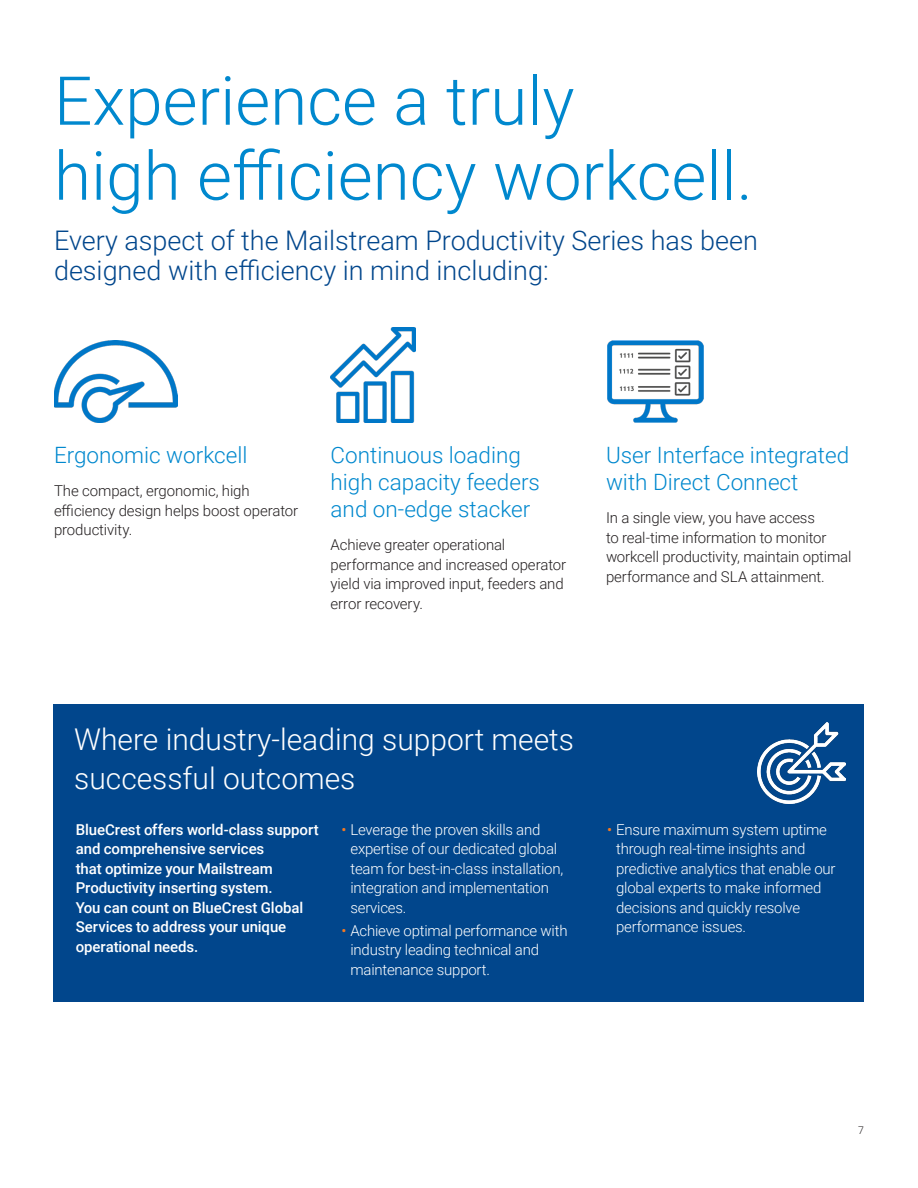
<style>
.page{position:relative;width:918px;height:1188px;background:#fff}
.page>*{position:absolute;margin:0;border:0;box-sizing:border-box;transform-origin:0 0}
.BC_title_45_50_light{font:300 67.5px/75px "Roboto";color:#0088ce}
.t1{font:300 30px/39px "Roboto";color:#fff}
.BC_title_18_20_light{font:300 27px/30px "Roboto";color:#01468c}
.BC_subhead_1_15_18_l{font:300 22.5px/27px "Roboto";color:#0088ce}
.t2{font:300 15px/19.5px "Roboto";letter-spacing:-.015em;color:#fff}
.BC_body_10_13_light{font:300 15px/19.5px "Roboto";letter-spacing:-.01em;color:#231f20}
.BC_body_10_13_light-2{font:500 15px/19.5px "Roboto";letter-spacing:-.005em;color:#fff}
.t3{font:300 10.5px "Roboto";color:#231f20}
.s1{font-weight:400;color:#f47921}
</style>
<div class="page">
<div style="left:54px;top:704px;width:810px;height:298px;background:#01468c"></div>
<img style="left:758px;top:723px;width:88px;height:80px">
<img style="left:607px;top:340px;width:97px;height:83px">
<img style="left:331px;top:328px;width:84px;height:95px">
<img style="left:54px;top:341px;width:123px;height:82px">
<p class="BC_title_45_50_light" style="left:54px;top:61px;width:700px">Experience a truly<br>high efficiency workcell.</p>
<p class="BC_title_18_20_light" style="left:54px;top:224px;width:705px">Every aspect of the Mailstream Productivity Series has been designed with efficiency in mind including:</p>
<p class="BC_subhead_1_15_18_l" style="left:54px;top:440px;width:195px">Ergonomic workcell</p>
<p class="BC_body_10_13_light" style="left:54px;top:481px;width:246px">The compact, ergonomic, high efficiency design helps boost operator productivity.</p>
<p class="BC_subhead_1_15_18_l" style="left:331px;top:440px;width:211px">Continuous loading high capacity feeders and on-edge stacker</p>
<p class="BC_body_10_13_light" style="left:331px;top:535px;width:237px">Achieve greater operational performance and increased operator yield via improved input, feeders and error recovery.</p>
<p class="BC_subhead_1_15_18_l" style="left:606px;top:440px;width:245px">User Interface integrated with Direct Connect</p>
<p class="BC_body_10_13_light" style="left:606px;top:508px;width:247px">In a single view, you have access<br>to real-time information to monitor workcell productivity, maintain optimal performance and SLA attainment.</p>
<p class="t1" style="left:74px;top:719px;width:501px">Where industry-leading support meets successful outcomes</p>
<p class="BC_body_10_13_light-2" style="left:76px;top:819px;width:244px">BlueCrest offers world-class support and comprehensive services<br>that optimize your Mailstream<br>Productivity inserting system.<br>You can count on BlueCrest Global<br>Services to address your unique operational needs.</p>
<p class="t2" style="left:350px;top:819px;width:214px;text-indent:-9px"><span class="s1">•</span> Leverage the proven skills and expertise of our dedicated global team for best-in-class installation, integration and implementation services.</p>
<p class="t2" style="left:350px;top:920px;width:219px;text-indent:-9px"><span class="s1">•</span> Achieve optimal performance with industry leading technical and maintenance support.</p>
<p class="t2" style="left:616px;top:819px;width:221px;text-indent:-9px"><span class="s1">•</span> Ensure maximum system uptime through real-time insights and predictive analytics that enable our global experts to make informed decisions and quickly resolve performance issues.</p>
<p class="t3" style="left:858px;top:1123px;width:7px">7</p>
</div>
